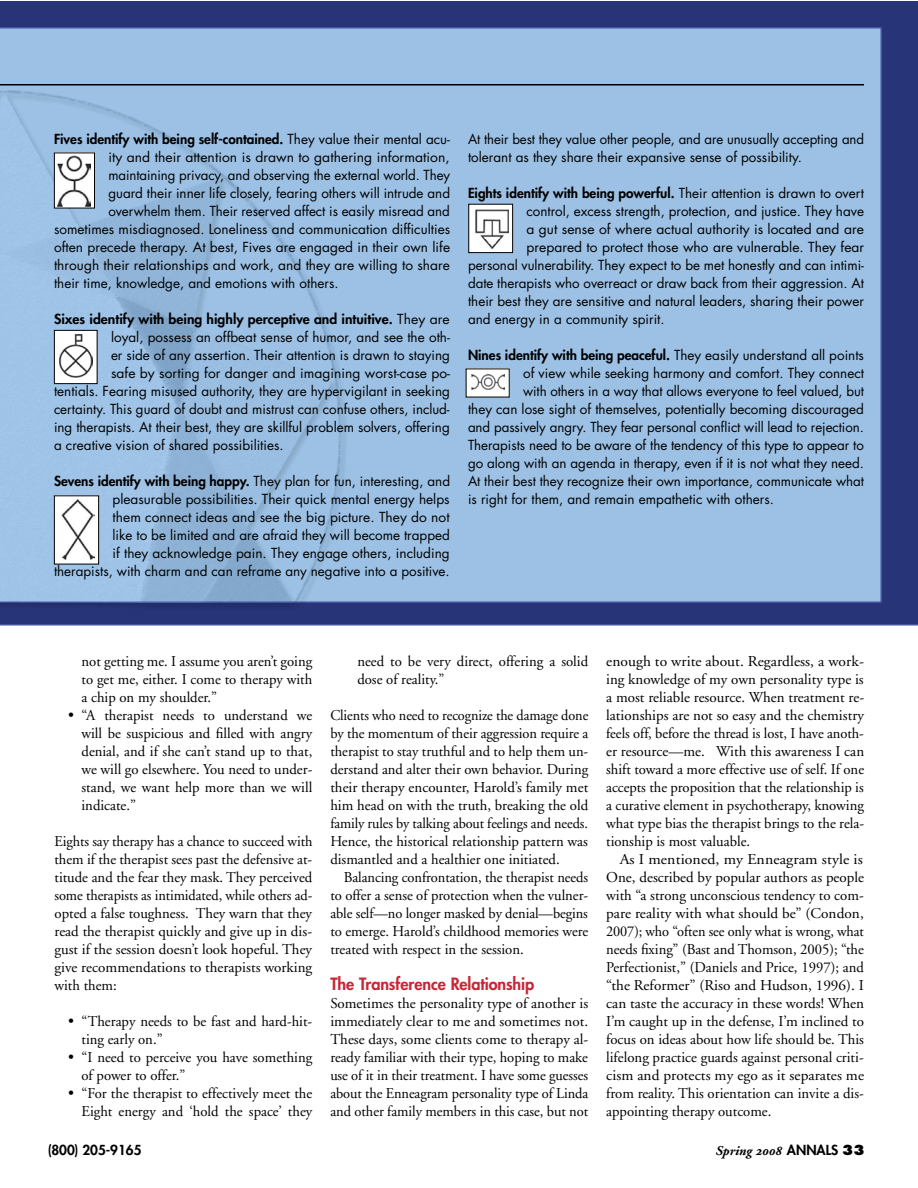
<style>
.page{position:relative;width:918px;height:1188px;background:#fff}
.page>*{position:absolute;margin:0;border:0;box-sizing:border-box;transform-origin:0 0}
.t1{font:800 16.5px "Futura";letter-spacing:-.005em;color:#c62738}
.t2{font:15px/18px "Adobe Garamond";color:#000}
.t3{font:15px/18px "Adobe Garamond";color:#000;text-align:justify;scale:1.05 1}
.t4{font:15px/18px "Adobe Garamond";color:#000;text-align:justify;scale:.95 1}
.t5{font:15px/18px "Adobe Garamond";color:#000;text-align:justify;scale:.96 1}
.t6{font:13.5px/18px "Futura";color:#000;text-align:right}
.t7{font:800 13.5px "Futura";color:#000}
.t8{font:italic 700 13.5px "Adobe Garamond";color:#000}
.s1{font-weight:400}
.s2{font-weight:800}
.s3{font-style:inherit}
</style>
<div class="page">
<div style="left:0;top:2px;width:918px;height:623px;background:#273477"></div>
<div style="left:0;top:27px;width:882px;height:576px;background:#9cc1e4"></div>
<div style="left:0;top:91px;width:384px;height:523px;background:#000;opacity:.5"></div>
<img style="left:0;top:87px;width:345px;height:516px">
<div style="left:54px;top:153px;width:40px;height:55px;background:#fff"></div>
<img style="left:57px;top:156px;width:33px;height:50px">
<div style="left:54px;top:153px;width:41px;height:55px;border:1px solid #000"></div>
<div style="left:54px;top:330px;width:43px;height:54px;background:#fff"></div>
<img style="left:60px;top:334px;width:33px;height:44px">
<div style="left:54px;top:330px;width:44px;height:54px;border:1px solid #000"></div>
<div style="left:54px;top:496px;width:45px;height:68px;background:#fff"></div>
<img style="left:61px;top:500px;width:33px;height:60px">
<div style="left:54px;top:495px;width:45px;height:69px;border:1px solid #000"></div>
<div style="left:469px;top:204px;width:44px;height:49px;background:#fff"></div>
<img style="left:475px;top:209px;width:33px;height:40px">
<div style="left:468px;top:204px;width:45px;height:49px;border:1px solid #000"></div>
<div style="left:466px;top:369px;width:43px;height:28px;background:#fff"></div>
<img style="left:472px;top:375px;width:33px;height:14px">
<hr style="left:0;top:84px;width:864px;height:2px;background:#000">
<p class="t7" style="left:54px;top:130px;width:397px">Fives identify with being self-contained. <span class="s1">They value their mental acu-</span></p>
<p class="t6" style="left:108px;top:148px;width:343px">ity and their attention is drawn to gathering information,</p>
<p class="t6" style="left:108px;top:166px;width:343px">maintaining privacy, and observing the external world. They</p>
<p class="t6" style="left:108px;top:184px;width:343px">guard their inner life closely, fearing others will intrude and</p>
<p class="t6" style="left:108px;top:202px;width:343px">overwhelm them. Their reserved affect is easily misread and</p>
<p class="t6" style="left:54px;top:220px;width:398px">sometimes misdiagnosed. Loneliness and communication difficulties</p>
<p class="t6" style="left:54px;top:238px;width:398px">often precede therapy. At best, Fives are engaged in their own life</p>
<p class="t6" style="left:54px;top:256px;width:397px">through their relationships and work, and they are willing to share</p>
<p class="t6" style="left:54px;top:274px;width:286px">their time, knowledge, and emotions with others.</p>
<p class="t7" style="left:54px;top:310px;width:397px">Sixes identify with being highly perceptive and intuitive. <span class="s1">They are</span></p>
<p class="t6" style="left:111px;top:328px;width:340px">loyal, possess an offbeat sense of humor, and see the oth-</p>
<p class="t6" style="left:111px;top:346px;width:340px">er side of any assertion. Their attention is drawn to staying</p>
<p class="t6" style="left:111px;top:364px;width:341px">safe by sorting for danger and imagining worst-case po-</p>
<p class="t6" style="left:54px;top:382px;width:397px">tentials. Fearing misused authority, they are hypervigilant in seeking</p>
<p class="t6" style="left:54px;top:400px;width:397px">certainty. This guard of doubt and mistrust can confuse others, includ-</p>
<p class="t6" style="left:54px;top:418px;width:397px">ing therapists. At their best, they are skillful problem solvers, offering</p>
<p class="t6" style="left:54px;top:436px;width:231px">a creative vision of shared possibilities.</p>
<p class="t6" style="left:54px;top:472px;width:398px"><span class="s2">Sevens identify with being happy.</span> They plan for fun, interesting, and pleasurable possibilities. Their quick mental energy helps<br>them connect ideas and see the big picture. They do not<br>like to be limited and are afraid they will become trapped<br>if they acknowledge pain. They engage others, including therapists, with charm and can reframe any negative into a positive.</p>
<p class="t6" style="left:468px;top:130px;width:398px;text-align:left">At their best they value other people, and are unusually accepting and tolerant as they share their expansive sense of possibility.</p>
<p class="t7" style="left:468px;top:184px;width:397px">Eights identify with being powerful. <span class="s1">Their attention is drawn to overt</span></p>
<p class="t6" style="left:526px;top:202px;width:339px">control, excess strength, protection, and justice. They have</p>
<p class="t6" style="left:526px;top:220px;width:339px">a gut sense of where actual authority is located and are</p>
<p class="t6" style="left:526px;top:238px;width:339px">prepared to protect those who are vulnerable. They fear</p>
<p class="t6" style="left:468px;top:256px;width:397px">personal vulnerability. They expect to be met honestly and can intimi-</p>
<p class="t6" style="left:468px;top:274px;width:398px">date therapists who overreact or draw back from their aggression. At</p>
<p class="t6" style="left:468px;top:292px;width:398px">their best they are sensitive and natural leaders, sharing their power</p>
<p class="t6" style="left:468px;top:310px;width:198px">and energy in a community spirit.</p>
<p class="t7" style="left:468px;top:346px;width:397px">Nines identify with being peaceful. <span class="s1">They easily understand all points</span></p>
<p class="t6" style="left:523px;top:364px;width:342px">of view while seeking harmony and comfort. They connect</p>
<p class="t6" style="left:523px;top:382px;width:342px">with others in a way that allows everyone to feel valued, but</p>
<p class="t6" style="left:468px;top:400px;width:398px">they can lose sight of themselves, potentially becoming discouraged</p>
<p class="t6" style="left:468px;top:418px;width:397px">and passively angry. They fear personal conflict will lead to rejection.</p>
<p class="t6" style="left:468px;top:436px;width:397px">Therapists need to be aware of the tendency of this type to appear to</p>
<p class="t6" style="left:468px;top:454px;width:397px">go along with an agenda in therapy, even if it is not what they need.</p>
<p class="t6" style="left:468px;top:472px;width:397px">At their best they recognize their own importance, communicate what</p>
<p class="t6" style="left:468px;top:490px;width:307px">is right for them, and remain empathetic with others.</p>
<p class="t2" style="left:82px;top:653px;width:232px">not getting me. I assume you aren’t going to get me, either. I come to therapy with a chip on my shoulder.”<br>“A therapist needs to understand we will be suspicious and filled with angry denial, and if she can’t stand up to that, we will go elsewhere. You need to under&shy;stand, we want help more than we will indicate.”</p>
<p class="t5" style="left:55px;top:833px;width:270px">Eights say therapy has a chance to succeed with them if the therapist sees past the defensive at&shy;titude and the fear they mask. They perceived some therapists as intimidated, while others ad&shy;opted a false toughness. They warn that they read the therapist quickly and give up in dis&shy;gust if the session doesn’t look hopeful. They give recommendations to therapists working with them:</p>
<p class="t2" style="left:82px;top:1013px;width:232px">“Therapy needs to be fast and hard-hit&shy;ting early on.”<br>“I need to perceive you have something of power to offer.”<br>“For the therapist to effectively meet the<br>Eight energy and ‘hold the space’ they</p>
<p class="t2" style="left:357px;top:653px;width:232px">need to be very direct, offering a solid dose of reality.”</p>
<p class="t4" style="left:330px;top:707px;width:273px">Clients who need to recognize the damage done by the momentum of their aggression require a therapist to stay truthful and to help them un&shy;derstand and alter their own behavior. During their therapy encounter, Harold’s family met him head on with the truth, breaking the old family rules by talking about feelings and needs.<br>Hence, the historical relationship pattern was dismantled and a healthier one initiated.</p>
<p class="t2" style="left:330px;top:869px;width:259px;text-align:justify;text-indent:14px">Balancing confrontation, the therapist needs to offer a sense of protection when the vulner&shy;able self—no longer masked by denial—begins to emerge. Harold’s childhood memories were treated with respect in the session.</p>
<p class="t1" style="left:330px;top:973px;width:205px">The Transference Relationship</p>
<p class="t2" style="left:330px;top:995px;width:260px;text-align:justify">Sometimes the personality type of another is immediately clear to me and sometimes not.<br>These days, some clients come to therapy al&shy;ready familiar with their type, hoping to make use of it in their treatment. I have some guesses about the Enneagram personality type of Linda and other family members in this case, but not</p>
<p class="t2" style="left:606px;top:653px;width:260px;text-align:justify">enough to write about. Regardless, a work&shy;ing knowledge of my own personality type is a most reliable resource. When treatment re&shy;lationships are not so easy and the chemistry feels off, before the thread is lost, I have anoth&shy;er resource—me. With this awareness I can shift toward a more effective use of self. If one accepts the proposition that the relationship is a curative element in psychotherapy, knowing what type bias the therapist brings to the rela&shy;tionship is most valuable.</p>
<p class="t3" style="left:606px;top:851px;width:247px;text-indent:14px">As I mentioned, my Enneagram style is One, described by popular authors as people with “a strong unconscious tendency to com&shy;pare reality with what should be” (Condon, 2007); who “often see only what is wrong, what needs fixing” (Bast and Thomson, 2005); “the Perfectionist,” (Daniels and Price, 1997); and “the Reformer” (Riso and Hudson, 1996). I can taste the accuracy in these words! When I’m caught up in the defense, I’m inclined to focus on ideas about how life should be. This lifelong practice guards against personal criti&shy;cism and protects my ego as it separates me from reality. This orientation can invite a dis&shy;appointing therapy outcome.</p>
<p class="t7" style="left:48px;top:1141px;width:95px">(800) 205-9165</p>
<p class="t8" style="left:715px;top:1144px;width:38px">Spring</p>
<p class="t7" style="left:787px;top:1141px;width:79px">ANNALS <span class="s3">33</span></p>
</div>
